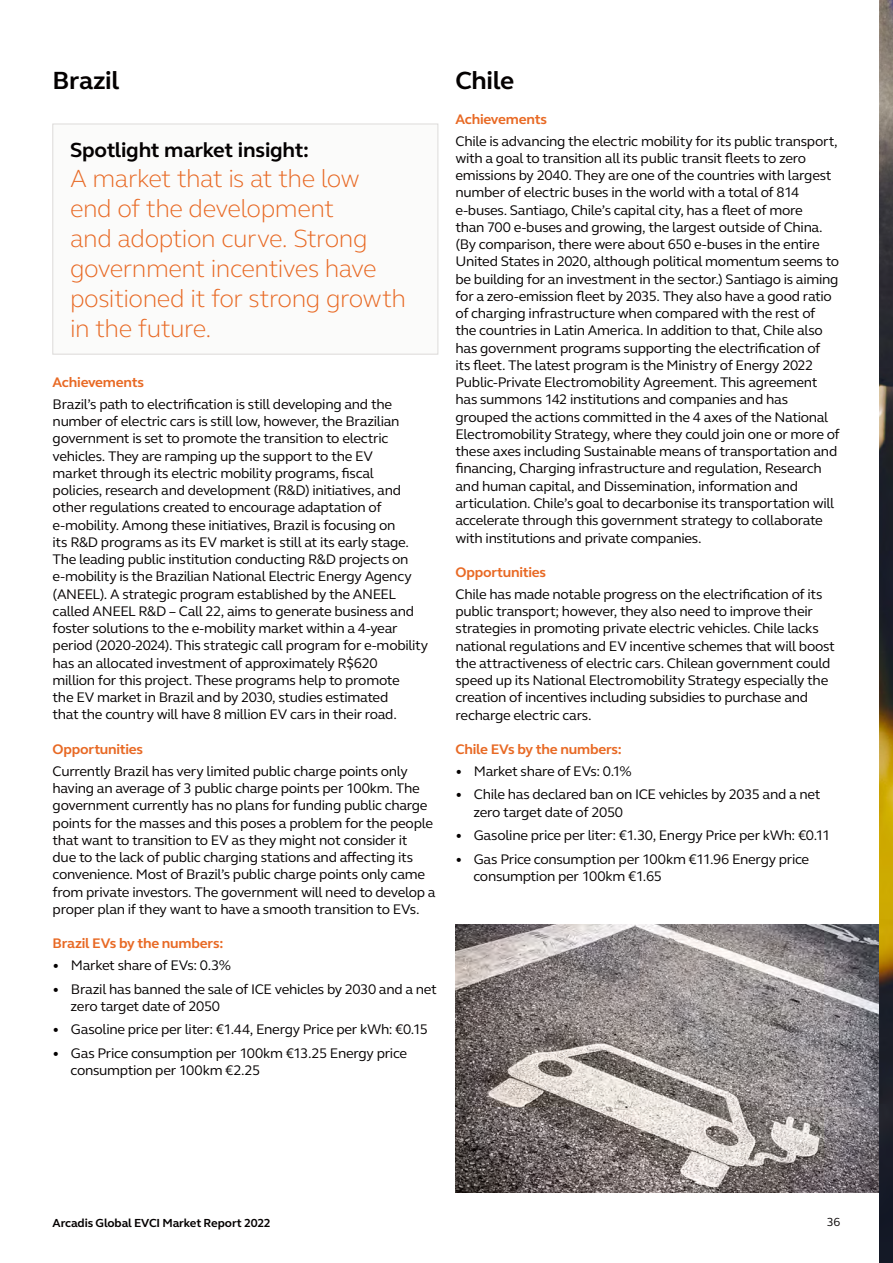
<style>
.page{position:relative;width:893px;height:1263px;background:#fff}
.page>*{position:absolute;margin:0;border:0;box-sizing:border-box;transform-origin:0 0}
.Intro___14_16{font:300 25.5px/30px "FS Elliot Pro";letter-spacing:-.025em;color:#e86924}
.Large_Subheading___1{font:700 25.5px "FS Elliot Pro";letter-spacing:-.015em;color:#040101}
.Intro___14_16-2{font:700 21px "FS Elliot Pro";letter-spacing:-.01em;color:#040101}
.Body_Copy___9_5_11_5{font:14.25px/17.2px "FS Elliot Pro";letter-spacing:-.02em;color:#040101}
.Body_Head___9_5_11_5{font:700 14.25px "FS Elliot Pro";letter-spacing:-.015em;color:#e86924}
.t1{font:700 12px "FS Elliot Pro";letter-spacing:-.01em;color:#040101}
.t2{font:12px "FS Elliot Pro";color:#040101}
</style>
<div class="page">
<img style="left:455px;top:924px;width:424px;height:269px">
<img style="left:879px;top:0;width:14px;height:1263px">
<div style="left:53px;top:124px;width:385px;height:230px;background:#fbfbfa"></div>
<div style="left:53px;top:124px;width:385px;height:230px;border:1px solid #dddbda"></div>
<p class="Large_Subheading___1" style="left:53px;top:64px;width:68px">Brazil</p>
<p class="Intro___14_16-2" style="left:70px;top:136px;width:240px">Spotlight market insight:</p>
<p class="Intro___14_16" style="left:70px;top:162px;width:338px">A market that is at the low end of the development<br>and adoption curve. Strong government incentives have positioned it for strong growth in the future.</p>
<p class="Body_Head___9_5_11_5" style="left:53px;top:373px;width:93px">Achievements</p>
<p class="Body_Copy___9_5_11_5" style="left:53px;top:395px;width:377px">Brazil’s path to electrification is still developing and the number of electric cars is still low, however, the Brazilian government is set to promote the transition to electric vehicles. They are ramping up the support to the EV<br>market through its electric mobility programs, fiscal<br>policies, research and development (R&amp;D) initiatives, and other regulations created to encourage adaptation of e-mobility. Among these initiatives, Brazil is focusing on<br>its R&amp;D programs as its EV market is still at its early stage.<br>The leading public institution conducting R&amp;D projects on e-mobility is the Brazilian National Electric Energy Agency (ANEEL). A strategic program established by the ANEEL called ANEEL R&amp;D – Call 22, aims to generate business and foster solutions to the e-mobility market within a 4-year period (2020-2024). This strategic call program for e-mobility has an allocated investment of approximately R$620<br>million for this project. These programs help to promote<br>the EV market in Brazil and by 2030, studies estimated<br>that the country will have 8 million EV cars in their road.</p>
<p class="Body_Head___9_5_11_5" style="left:53px;top:740px;width:92px">Opportunities</p>
<p class="Body_Copy___9_5_11_5" style="left:53px;top:762px;width:384px">Currently Brazil has very limited public charge points only having an average of 3 public charge points per 100km. The government currently has no plans for funding public charge points for the masses and this poses a problem for the people that want to transition to EV as they might not consider it<br>due to the lack of public charging stations and affecting its convenience. Most of Brazil’s public charge points only came from private investors. The government will need to develop a proper plan if they want to have a smooth transition to EVs.</p>
<p class="Body_Head___9_5_11_5" style="left:53px;top:934px;width:172px">Brazil EVs by the numbers:</p>
<p class="Body_Copy___9_5_11_5" style="left:53px;top:956px;width:180px">• Market share of EVs: 0.3%</p>
<p class="Body_Copy___9_5_11_5" style="left:71px;top:980px;width:368px;text-indent:-18px">• Brazil has banned the sale of ICE vehicles by 2030 and a net zero target date of 2050</p>
<p class="Body_Copy___9_5_11_5" style="left:53px;top:1020px;width:377px">• Gasoline price per liter: €1.44, Energy Price per kWh: €0.15</p>
<p class="Body_Copy___9_5_11_5" style="left:71px;top:1044px;width:338px;text-indent:-18px">• Gas Price consumption per 100km €13.25 Energy price consumption per 100km €2.25</p>
<p class="Large_Subheading___1" style="left:455px;top:64px;width:60px">Chile</p>
<p class="Body_Head___9_5_11_5" style="left:455px;top:109px;width:93px">Achievements</p>
<p class="Body_Copy___9_5_11_5" style="left:455px;top:132px;width:386px">Chile is advancing the electric mobility for its public transport, with a goal to transition all its public transit fleets to zero emissions by 2040. They are one of the countries with largest number of electric buses in the world with a total of 814 e-buses. Santiago, Chile’s capital city, has a fleet of more<br>than 700 e-buses and growing, the largest outside of China. (By comparison, there were about 650 e-buses in the entire United States in 2020, although political momentum seems to be building for an investment in the sector.) Santiago is aiming for a zero-emission fleet by 2035. They also have a good ratio of charging infrastructure when compared with the rest of the countries in Latin America. In addition to that, Chile also has government programs supporting the electrification of<br>its fleet. The latest program is the Ministry of Energy 2022<br>Public-Private Electromobility Agreement. This agreement has summons 142 institutions and companies and has grouped the actions committed in the 4 axes of the National Electromobility Strategy, where they could join one or more of these axes including Sustainable means of transportation and financing, Charging infrastructure and regulation, Research and human capital, and Dissemination, information and articulation. Chile’s goal to decarbonise its transportation will accelerate through this government strategy to collaborate with institutions and private companies.</p>
<p class="Body_Head___9_5_11_5" style="left:455px;top:563px;width:92px">Opportunities</p>
<p class="Body_Copy___9_5_11_5" style="left:455px;top:585px;width:381px">Chile has made notable progress on the electrification of its public transport; however, they also need to improve their strategies in promoting private electric vehicles. Chile lacks national regulations and EV incentive schemes that will boost the attractiveness of electric cars. Chilean government could speed up its National Electromobility Strategy especially the creation of incentives including subsidies to purchase and recharge electric cars.</p>
<p class="Body_Head___9_5_11_5" style="left:455px;top:740px;width:168px">Chile EVs by the numbers:</p>
<p class="Body_Copy___9_5_11_5" style="left:455px;top:762px;width:178px">• Market share of EVs: 0.1%</p>
<p class="Body_Copy___9_5_11_5" style="left:473px;top:785px;width:349px;text-indent:-18px">• Chile has declared ban on ICE vehicles by 2035 and a net zero target date of 2050</p>
<p class="Body_Copy___9_5_11_5" style="left:455px;top:826px;width:376px">• Gasoline price per liter: €1.30, Energy Price per kWh: €0.11</p>
<p class="Body_Copy___9_5_11_5" style="left:473px;top:850px;width:337px;text-indent:-18px">• Gas Price consumption per 100km €11.96 Energy price consumption per 100km €1.65</p>
<p class="t1" style="left:53px;top:1215px;width:220px">Arcadis Global EVCI Market Report 2022</p>
<p class="t2" style="left:827px;top:1214px;width:15px">36</p>
</div>
